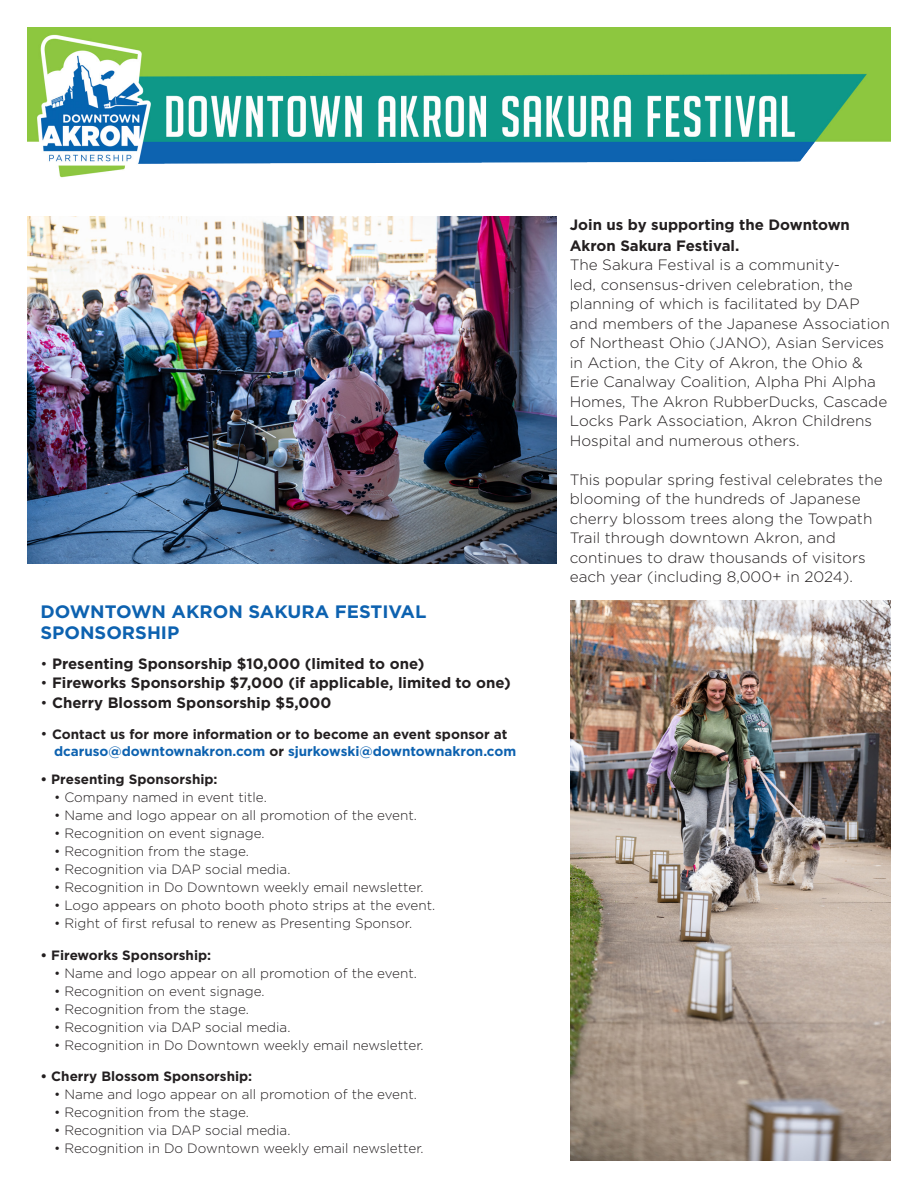
<style>
.page{position:relative;width:918px;height:1188px;background:#fff}
.page>*{position:absolute;margin:0;border:0;box-sizing:border-box;transform-origin:0 0}
.t1{font:700 18px/21px "Gotham";color:#0d62b0}
.t2{font:300 15px/19.5px "Gotham";color:#231f20}
.t3{font:700 15px/21px "Gotham";color:#231f20}
.t4{font:300 13.5px "Gotham";color:#231f20}
.t5{font:700 13.5px "Gotham";color:#231f20}
.t6{font:700 13.5px "Gotham";color:#0d62b0}
.s1{font-weight:300}
.s2{font-weight:300;font-size:15px}
.s3{color:#231f20}
</style>
<div class="page">
<img style="left:27px;top:27px;width:864px;height:151px">
<img style="left:27px;top:216px;width:529px;height:348px">
<img style="left:570px;top:601px;width:321px;height:560px">
<p class="t1" style="left:40px;top:600px;width:387px">DOWNTOWN AKRON SAKURA FESTIVAL<br>SPONSORSHIP</p>
<p class="t3" style="left:40px;top:652px;width:385px"><span class="s1">•</span> Presenting Sponsorship $10,000 (limited to one)</p>
<p class="t3" style="left:40px;top:672px;width:472px"><span class="s1">•</span> Fireworks Sponsorship $7,000 (if applicable, limited to one)</p>
<p class="t3" style="left:40px;top:691px;width:292px"><span class="s1">•</span> Cherry Blossom Sponsorship $5,000</p>
<p class="t5" style="left:40px;top:726px;width:468px"><span class="s2">•</span> Contact us for more information or to become an event sponsor at</p>
<p class="t6" style="left:54px;top:743px;width:464px">dcaruso@downtownakron.com <span class="s3">or</span> sjurkowski@downtownakron.com</p>
<p class="t5" style="left:40px;top:771px;width:179px">• Presenting Sponsorship:</p>
<p class="t4" style="left:54px;top:790px;width:214px">• Company named in event title.</p>
<p class="t4" style="left:54px;top:808px;width:364px">• Name and logo appear on all promotion of the event.</p>
<p class="t4" style="left:54px;top:826px;width:212px">• Recognition on event signage.</p>
<p class="t4" style="left:54px;top:844px;width:196px">• Recognition from the stage.</p>
<p class="t4" style="left:54px;top:862px;width:238px">• Recognition via DAP social media.</p>
<p class="t4" style="left:54px;top:880px;width:371px">• Recognition in Do Downtown weekly email newsletter.</p>
<p class="t4" style="left:54px;top:898px;width:383px">• Logo appears on photo booth photo strips at the event.</p>
<p class="t4" style="left:54px;top:916px;width:360px">• Right of first refusal to renew as Presenting Sponsor.</p>
<p class="t5" style="left:40px;top:947px;width:172px">• Fireworks Sponsorship:</p>
<p class="t4" style="left:54px;top:965px;width:364px">• Name and logo appear on all promotion of the event.</p>
<p class="t4" style="left:54px;top:983px;width:212px">• Recognition on event signage.</p>
<p class="t4" style="left:54px;top:1001px;width:196px">• Recognition from the stage.</p>
<p class="t4" style="left:54px;top:1019px;width:238px">• Recognition via DAP social media.</p>
<p class="t4" style="left:54px;top:1037px;width:371px">• Recognition in Do Downtown weekly email newsletter.</p>
<p class="t5" style="left:40px;top:1068px;width:213px">• Cherry Blossom Sponsorship:</p>
<p class="t4" style="left:54px;top:1087px;width:364px">• Name and logo appear on all promotion of the event.</p>
<p class="t4" style="left:54px;top:1105px;width:196px">• Recognition from the stage.</p>
<p class="t4" style="left:54px;top:1123px;width:238px">• Recognition via DAP social media.</p>
<p class="t4" style="left:54px;top:1141px;width:371px">• Recognition in Do Downtown weekly email newsletter.</p>
<p class="t3" style="left:570px;top:214px;width:282px">Join us by supporting the Downtown<br>Akron Sakura Festival.</p>
<p class="t2" style="left:570px;top:255px;width:321px">The Sakura Festival is a community-<br>led, consensus-driven celebration, the planning of which is facilitated by DAP and members of the Japanese Association of Northeast Ohio (JANO), Asian Services in Action, the City of Akron, the Ohio &amp; Erie Canalway Coalition, Alpha Phi Alpha Homes, The Akron RubberDucks, Cascade Locks Park Association, Akron Childrens Hospital and numerous others.</p>
<p class="t2" style="left:570px;top:470px;width:314px">This popular spring festival celebrates the blooming of the hundreds of Japanese cherry blossom trees along the Towpath Trail through downtown Akron, and continues to draw thousands of visitors each year (including 8,000+ in 2024).</p>
</div>
